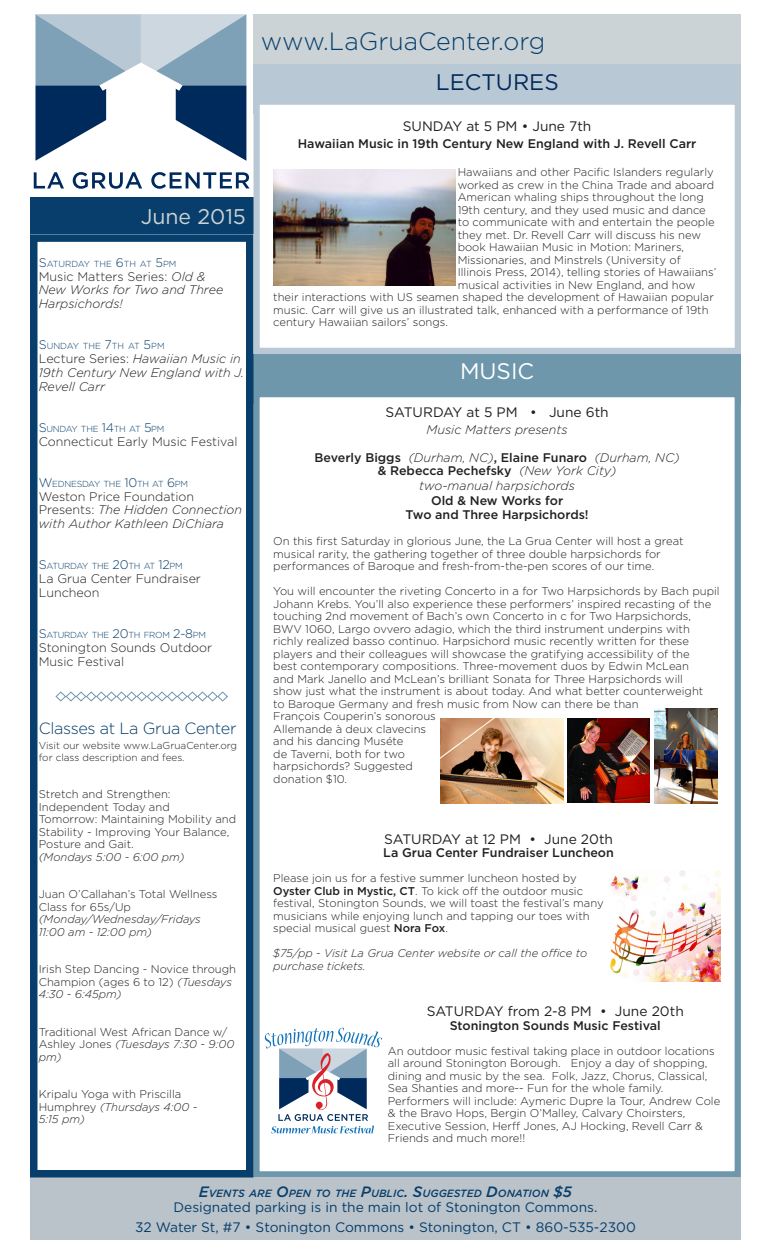
<style>
.page{position:relative;width:765px;height:1260px;background:#fff}
.page>*{position:absolute;margin:0;border:0;box-sizing:border-box;transform-origin:0 0}
.t1{font:300 25px "Gotham";color:#073e6b}
.t2{font:22.5px "Gotham";color:#00295c}
.t3{font:22.5px "Gotham";color:#fff}
.t4{font:21.25px "Gotham";color:#cbd3d6}
.t5{font:300 16.25px "Gotham";letter-spacing:-.02em;color:#073e6b}
.t6{font:13.75px/20px "Gotham";color:#073e6b;text-align:center}
.t7{font:13.75px "Gotham";color:#231f20}
.t8{font:italic 300 12.5px/13.8px "Gotham";color:#231f20}
.t9{font:500 12.5px/13.8px "Gotham";color:#231f20;text-align:center}
.t10{font:300 12.5px/13.8px "Gotham";color:#231f20}
.t11{font:300 11.25px/12.5px "Gotham";color:#231f20}
.t12{font:italic 300 11.25px/12.5px "Gotham";color:#231f20}
.t13{font:italic 500 10.5px "Gotham";color:#073e6b}
.t14{font:300 10px/11.2px "Gotham";color:#231f20}
.t15{font:300 8.75px "Gotham";letter-spacing:-.03em;color:#073e6b}
.t16{font:300 8.75px "Gotham";color:#073e6b}
.s1{font-size:12.5px}
.s2{font-style:normal}
.s3{font-style:italic}
.s4{font-weight:300;font-style:italic}
.s5{font-weight:500}
.s6{font-size:15px}
</style>
<div class="page">
<div style="left:253px;top:14px;width:488px;height:51px;background:#cbd3d6"></div>
<div style="left:30px;top:198px;width:224px;height:36px;background:#073e6b"></div>
<div style="left:253px;top:354px;width:488px;height:49px;background:#6e97ac"></div>
<div style="left:253px;top:391px;width:488px;height:787px;background:#fff;border:6px solid #6e97ac"></div>
<div style="left:30px;top:1178px;width:711px;height:62px;background:#bac3ca"></div>
<div style="left:30px;top:234px;width:224px;height:944px;border:8px solid #073e6b"></div>
<svg style="left:55px;top:691px;width:173px;height:11px"></svg>
<svg style="left:35px;top:14px;width:211px;height:147px"></svg>
<svg style="left:34px;top:172px;width:30px;height:16px"></svg>
<svg style="left:73px;top:172px;width:69px;height:17px"></svg>
<svg style="left:151px;top:172px;width:99px;height:17px"></svg>
<div style="left:254px;top:65px;width:487px;height:49px;background:#b9c8d5"></div>
<div style="left:254px;top:99px;width:487px;height:255px;background:#fff;border:6px solid #b9c8d5"></div>
<img style="left:273px;top:169px;width:182px;height:117px">
<svg style="left:265px;top:1028px;width:117px;height:105px"></svg>
<img style="left:610px;top:871px;width:110px;height:111px">
<img style="left:441px;top:719px;width:122px;height:85px">
<img style="left:654px;top:709px;width:64px;height:95px">
<img style="left:568px;top:719px;width:82px;height:83px">
<h3 class="t4" style="left:141px;top:203px;width:107px">June 2015</h3>
<p class="t16" style="left:39px;top:258px;width:139px"><span class="s1">S</span>ATURDAY THE <span class="s1">6</span>TH AT <span class="s1">5</span>PM</p>
<p class="t8" style="left:39px;top:269px;width:186px"><span class="s2">Music Matters Series:</span> Old &amp;<br>New Works for Two and Three<br>Harpsichords!</p>
<p class="t16" style="left:39px;top:341px;width:127px"><span class="s1">S</span>UNDAY THE <span class="s1">7</span>TH AT <span class="s1">5</span>PM</p>
<p class="t8" style="left:39px;top:351px;width:207px"><span class="s2">Lecture Series:</span> Hawaiian Music in<br>19th Century New England with J.<br>Revell Carr</p>
<p class="t15" style="left:39px;top:423px;width:127px"><span class="s1">S</span>UNDAY THE <span class="s1">14</span>TH AT <span class="s1">5</span>PM</p>
<p class="t10" style="left:39px;top:434px;width:200px">Connecticut Early Music Festival</p>
<p class="t15" style="left:39px;top:478px;width:151px"><span class="s1">W</span>EDNESDAY THE <span class="s1">10</span>TH AT <span class="s1">6</span>PM</p>
<p class="t8" style="left:39px;top:489px;width:205px"><span class="s2">Weston Price Foundation<br>Presents:</span> The Hidden Connection with Author Kathleen DiChiara</p>
<p class="t15" style="left:39px;top:561px;width:145px"><span class="s1">S</span>ATURDAY THE <span class="s1">20</span>TH AT <span class="s1">12</span>PM</p>
<p class="t10" style="left:39px;top:571px;width:164px">La Grua Center Fundraiser<br>Luncheon</p>
<p class="t15" style="left:39px;top:629px;width:169px"><span class="s1">S</span>ATURDAY THE <span class="s1">20</span>TH FROM <span class="s1">2-8</span>PM</p>
<p class="t10" style="left:39px;top:640px;width:175px">Stonington Sounds Outdoor<br>Music Festival</p>
<h3 class="t5" style="left:39px;top:718px;width:199px">Classes at La Grua Center</h3>
<p class="t14" style="left:39px;top:740px;width:200px">Visit our website www.LaGruaCenter.org for class description and fees.</p>
<p class="t11" style="left:39px;top:788px;width:199px">Stretch and Strengthen:<br>Independent Today and<br>Tomorrow: Maintaining Mobility and<br>Stability - Improving Your Balance,<br>Posture and Gait.</p>
<p class="t12" style="left:39px;top:850px;width:148px">(Mondays 5:00 - 6:00 pm)</p>
<p class="t11" style="left:39px;top:888px;width:180px">Juan O’Callahan’s Total Wellness<br>Class for 65s/Up</p>
<p class="t12" style="left:39px;top:913px;width:164px">(Monday/Wednesday/Fridays<br>11:00 am - 12:00 pm)</p>
<p class="t11" style="left:39px;top:963px;width:199px">Irish Step Dancing - Novice through<br>Champion (ages 6 to 12) <span class="s3">(Tuesdays<br>4:30 - 6:45pm)</span></p>
<p class="t11" style="left:39px;top:1025px;width:197px">Traditional West African Dance w/<br>Ashley Jones <span class="s3">(Tuesdays 7:30 - 9:00 pm)</span></p>
<p class="t11" style="left:39px;top:1088px;width:160px">Kripalu Yoga with Priscilla<br>Humphrey <span class="s3">(Thursdays 4:00 -<br>5:15 pm)</span></p>
<h1 class="t1" style="left:261px;top:25px;width:286px">www.LaGruaCenter.org</h1>
<h2 class="t2" style="left:436px;top:68px;width:125px">LECTURES</h2>
<p class="t7" style="left:403px;top:118px;width:190px">SUNDAY at 5 PM • June 7th</p>
<p class="t9" style="left:298px;top:136px;width:400px">Hawaiian Music in 19th Century New England with J. Revell Carr</p>
<p class="t11" style="left:458px;top:166px;width:258px">Hawaiians and other Pacific Islanders regularly</p>
<p class="t11" style="left:458px;top:178px;width:258px">worked as crew in the China Trade and aboard</p>
<p class="t11" style="left:458px;top:191px;width:248px">American whaling ships throughout the long</p>
<p class="t11" style="left:458px;top:203px;width:250px">19th century, and they used music and dance</p>
<p class="t11" style="left:458px;top:216px;width:259px">to communicate with and entertain the people</p>
<p class="t11" style="left:458px;top:228px;width:245px">they met. Dr. Revell Carr will discuss his new</p>
<p class="t11" style="left:458px;top:241px;width:228px">book Hawaiian Music in Motion: Mariners,</p>
<p class="t11" style="left:458px;top:253px;width:225px">Missionaries, and Minstrels (University of</p>
<p class="t11" style="left:458px;top:266px;width:260px">Illinois Press, 2014), telling stories of Hawaiians’</p>
<p class="t11" style="left:458px;top:278px;width:239px">musical activities in New England, and how</p>
<p class="t11" style="left:273px;top:291px;width:442px">their interactions with US seamen shaped the development of Hawaiian popular</p>
<p class="t11" style="left:273px;top:303px;width:437px">music. Carr will give us an illustrated talk, enhanced with a performance of 19th</p>
<p class="t11" style="left:273px;top:316px;width:176px">century Hawaiian sailors’ songs.</p>
<h2 class="t3" style="left:460px;top:357px;width:76px">MUSIC</h2>
<p class="t7" style="left:386px;top:403px;width:225px">SATURDAY at 5 PM • June 6th</p>
<p class="t8" style="left:427px;top:423px;width:142px">Music Matters presents</p>
<p class="t9" style="left:315px;top:450px;width:367px">Beverly Biggs <span class="s4">(Durham, NC)</span>, Elaine Funaro <span class="s4">(Durham, NC) </span>&amp; Rebecca Pechefsky <span class="s4">(New York City)</span></p>
<p class="t8" style="left:419px;top:479px;width:157px">two-manual harpsichords</p>
<p class="t9" style="left:406px;top:494px;width:185px">Old &amp; New Works for<br>Two and Three Harpsichords!</p>
<p class="t11" style="left:273px;top:535px;width:412px">On this first Saturday in glorious June, the La Grua Center will host a great musical rarity, the gathering together of three double harpsichords for performances of Baroque and fresh-from-the-pen scores of our time.</p>
<p class="t11" style="left:273px;top:585px;width:448px">You will encounter the riveting Concerto in a for Two Harpsichords by Bach pupil Johann Krebs. You’ll also experience these performers’ inspired recasting of the touching 2nd movement of Bach’s own Concerto in c for Two Harpsichords, BWV 1060, Largo ovvero adagio, which the third instrument underpins with richly realized basso continuo. Harpsichord music recently written for these players and their colleagues will showcase the gratifying accessibility of the<br>best contemporary compositions. Three-movement duos by Edwin McLean<br>and Mark Janello and McLean’s brilliant Sonata for Three Harpsichords will<br>show just what the instrument is about today. And what better counterweight<br>to Baroque Germany and fresh music from Now can there be than<br>François Couperin’s sonorous<br>Allemande à deux clavecins<br>and his dancing Muséte<br>de Taverni, both for two<br>harpsichords? Suggested<br>donation $10.</p>
<p class="t7" style="left:384px;top:830px;width:230px">SATURDAY at 12 PM • June 20th</p>
<p class="t9" style="left:383px;top:846px;width:232px">La Grua Center Fundraiser Luncheon</p>
<p class="t11" style="left:273px;top:872px;width:332px">Please join us for a festive summer luncheon hosted by <span class="s5">Oyster Club in Mystic, CT</span>. To kick off the outdoor music festival, Stonington Sounds, we will toast the festival’s many musicians while enjoying lunch and tapping our toes with special musical guest <span class="s5">Nora Fox</span>.</p>
<p class="t12" style="left:273px;top:947px;width:316px">$75/pp <span class="s2">-</span> Visit La Grua Center website or call the office to purchase tickets.</p>
<p class="t7" style="left:427px;top:1002px;width:259px">SATURDAY from 2-8 PM • June 20th</p>
<p class="t9" style="left:450px;top:1018px;width:213px">Stonington Sounds Music Festival</p>
<p class="t11" style="left:388px;top:1044px;width:334px">An outdoor music festival taking place in outdoor locations all around Stonington Borough. Enjoy a day of shopping, dining and music by the sea. Folk, Jazz, Chorus, Classical, Sea Shanties and more-- Fun for the whole family.<br>Performers will include: Aymeric Dupre la Tour, Andrew Cole &amp; the Bravo Hops, Bergin O’Malley, Calvary Choirsters, Executive Session, Herff Jones, AJ Hocking, Revell Carr &amp; Friends and much more!!</p>
<p class="t13" style="left:199px;top:1187px;width:375px"><span class="s6">E</span>VENTS ARE <span class="s6">O</span>PEN TO THE <span class="s6">P</span>UBLIC<span class="s6">. S</span>UGGESTED <span class="s6">D</span>ONATION <span class="s6">$5</span></p>
<p class="t6" style="left:135px;top:1197px;width:502px">Designated parking is in the main lot of Stonington Commons.<br>32 Water St, #7 • Stonington Commons • Stonington, CT • 860-535-2300</p>
</div>
